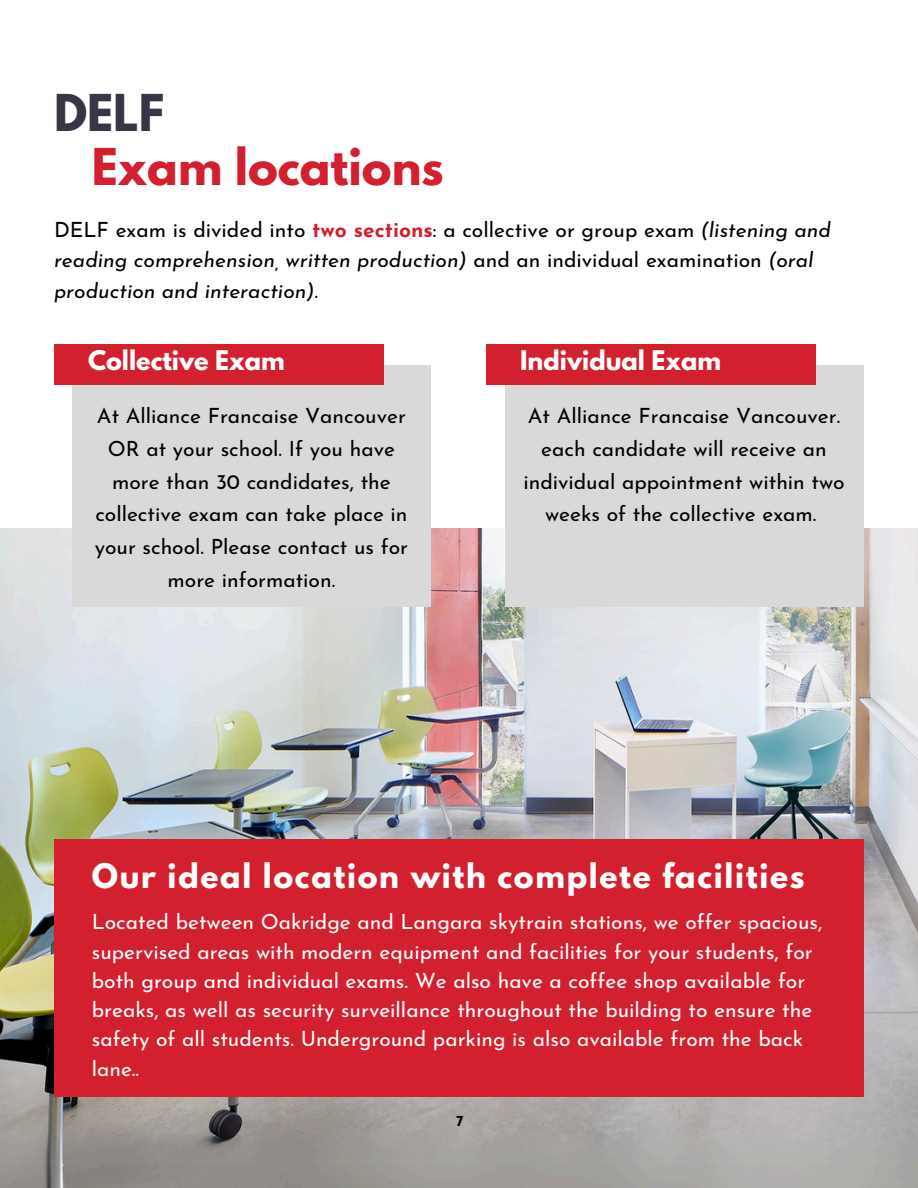
<style>
.page{position:relative;width:918px;height:1188px;background:#fff}
.page>*{position:absolute;margin:0;border:0;box-sizing:border-box;transform-origin:0 0}
.t1{font:700 45px "League Spartan";color:#d2202f}
.t2{font:700 45px "League Spartan";color:#393547}
.t3{font:700 30px "League Spartan";letter-spacing:.055em;color:#fff}
.t4{font:700 24px "League Spartan";color:#fff}
.t5{font:21px/29.2px "Josefin Sans";color:#fff}
.t6{font:21px/32.7px "Josefin Sans";color:#000;text-align:center}
.t7{font:italic 21px/30.3px "Josefin Sans";color:#000}
.t8{font:700 15px "Josefin Sans";color:#000}
.s1{font-style:normal}
.s2{font-weight:700;font-style:normal;color:#d2202f}
</style>
<div class="page">
<img style="left:0;top:529px;width:918px;height:659px">
<div style="left:72px;top:365px;width:359px;height:242px;background:#d9d9d9"></div>
<div style="left:54px;top:345px;width:330px;height:40px;background:#d2202f"></div>
<div style="left:505px;top:365px;width:359px;height:242px;background:#d9d9d9"></div>
<div style="left:487px;top:345px;width:329px;height:40px;background:#d2202f"></div>
<div style="left:54px;top:839px;width:810px;height:258px;background:#d2202f"></div>
<h1 class="t2" style="left:54px;top:91px;width:112px">DELF</h1>
<p class="t1" style="left:92px;top:145px;width:353px">Exam locations</p>
<h2 class="t7" style="left:54px;top:217px;width:779px"><span class="s1">DELF exam is divided into</span> <span class="s2">two sections</span><span class="s1">: a collective or group exam</span> (listening and reading comprehension, written production) <span class="s1">and an individual examination</span> (oral production and interaction).</h2>
<p class="t4" style="left:88px;top:349px;width:198px">Collective Exam</p>
<p class="t6" style="left:95px;top:402px;width:315px">At Alliance Francaise Vancouver<br>OR at your school. If you have more than 30 candidates, the collective exam can take place in your school. Please contact us for more information.</p>
<p class="t4" style="left:520px;top:349px;width:203px">Individual Exam</p>
<h4 class="t6" style="left:523px;top:402px;width:323px">At Alliance Francaise Vancouver. each candidate will receive an individual appointment within two weeks of the collective exam.</h4>
<h4 class="t3" style="left:92px;top:861px;width:714px">Our ideal location with complete facilities</h4>
<p class="t5" style="left:92px;top:909px;width:732px">Located between Oakridge and Langara skytrain stations, we offer spacious, supervised areas with modern equipment and facilities for your students, for both group and individual exams. We also have a coffee shop available for breaks, as well as security surveillance throughout the building to ensure the safety of all students. Underground parking is also available from the back lane..</p>
<p class="t8" style="left:456px;top:1115px;width:9px">7</p>
</div>
